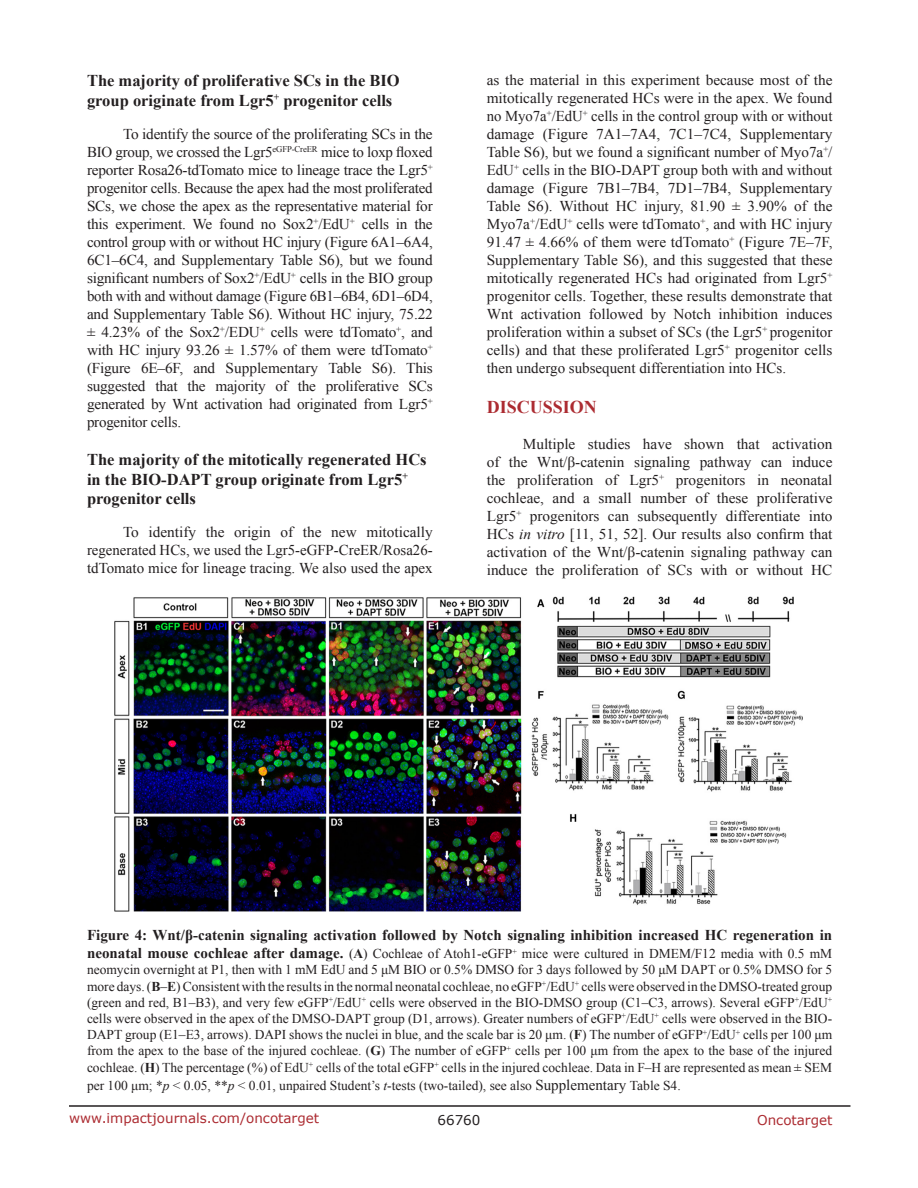
<style>
.page{position:relative;width:918px;height:1188px;background:#fff}
.page>*{position:absolute;margin:0;border:0;box-sizing:border-box;transform-origin:0 0}
.Heading{font:700 18px "Times New Roman";color:#ac2b31}
.SubHeading_middle{font:700 16.5px/19.8px "Times New Roman";color:#231f20}
.BodyText{font:15px/18px "Times New Roman";color:#231f20;text-align:justify}
.FigureText{font:700 15px "Times New Roman";color:#231f20}
.FigureText-2{font:13.5px/16.2px "Times New Roman";color:#231f20;text-align:justify}
.t1{font:13.5px "Verdana";color:#ac2b31}
.t2{font:13.5px "Verdana";color:#231f20}
.s1{font-style:italic}
.s2{font-weight:700;font-size:15px}
.s3{font-weight:700}
.s4{font-size:15px}
</style>
<div class="page">
<hr style="left:69px;top:1105px;width:781px;height:2px;background:#231f20">
<img style="left:114px;top:597px;width:689px;height:314px">
<p class="SubHeading_middle" style="left:87px;top:70px;width:314px">The majority of proliferative SCs in the BIO group originate from Lgr5<sup>+</sup> progenitor cells</p>
<p class="BodyText" style="left:87px;top:125px;width:347px;text-indent:36px">To identify the source of the proliferating SCs in the BIO group, we crossed the Lgr5<sup>eGFP-CreER</sup> mice to loxp floxed reporter Rosa26-tdTomato mice to lineage trace the Lgr5<sup>+ </sup>progenitor cells. Because the apex had the most proliferated SCs, we chose the apex as the representative material for this experiment. We found no Sox2<sup>+</sup>/EdU<sup>+</sup> cells in the control group with or without HC injury (Figure 6A1–6A4, 6C1–6C4, and Supplementary Table S6), but we found significant numbers of Sox2<sup>+</sup>/EdU<sup>+</sup> cells in the BIO group both with and without damage (Figure 6B1–6B4, 6D1–6D4, and Supplementary Table S6). Without HC injury, 75.22 ± 4.23% of the Sox2<sup>+</sup>/EDU<sup>+</sup> cells were tdTomato<sup>+</sup>, and with HC injury 93.26 ± 1.57% of them were tdTomato<sup>+ </sup>(Figure 6E–6F, and Supplementary Table S6). This suggested that the majority of the proliferative SCs generated by Wnt activation had originated from Lgr5<sup>+ </sup>progenitor cells.</p>
<p class="SubHeading_middle" style="left:87px;top:449px;width:341px">The majority of the mitotically regenerated HCs in the BIO-DAPT group originate from Lgr5<sup>+ </sup>progenitor cells</p>
<p class="BodyText" style="left:87px;top:523px;width:347px;text-indent:36px">To identify the origin of the new mitotically regenerated HCs, we used the Lgr5-eGFP-CreER/Rosa26- tdTomato mice for lineage tracing. We also used the apex</p>
<p class="BodyText" style="left:487px;top:71px;width:347px">as the material in this experiment because most of the mitotically regenerated HCs were in the apex. We found no Myo7a<sup>+</sup>/EdU<sup>+</sup> cells in the control group with or without damage (Figure 7A1–7A4, 7C1–7C4, Supplementary Table S6), but we found a significant number of Myo7a<sup>+</sup>/ EdU<sup>+</sup> cells in the BIO-DAPT group both with and without damage (Figure 7B1–7B4, 7D1–7B4, Supplementary Table S6). Without HC injury, 81.90 ± 3.90% of the Myo7a<sup>+</sup>/EdU<sup>+</sup> cells were tdTomato<sup>+</sup>, and with HC injury 91.47 ± 4.66% of them were tdTomato<sup>+</sup> (Figure 7E–7F, Supplementary Table S6), and this suggested that these mitotically regenerated HCs had originated from Lgr5<sup>+ </sup>progenitor cells. Together, these results demonstrate that Wnt activation followed by Notch inhibition induces proliferation within a subset of SCs (the Lgr5<sup>+</sup> progenitor cells) and that these proliferated Lgr5<sup>+</sup> progenitor cells then undergo subsequent differentiation into HCs.</p>
<p class="Heading" style="left:487px;top:395px;width:112px">DISCUSSION</p>
<p class="BodyText" style="left:487px;top:435px;width:347px;text-indent:36px">Multiple studies have shown that activation of the Wnt/β-catenin signaling pathway can induce the proliferation of Lgr5<sup>+</sup> progenitors in neonatal cochleae, and a small number of these proliferative Lgr5<sup>+</sup> progenitors can subsequently differentiate into HCs <span class="s1">in vitro</span> [11, 51, 52]. Our results also confirm that activation of the Wnt/β-catenin signaling pathway can induce the proliferation of SCs with or without HC</p>
<p class="FigureText" style="left:87px;top:925px;width:747px">Figure 4: Wnt/β-catenin signaling activation followed by Notch signaling inhibition increased HC regeneration in</p>
<p class="FigureText-2" style="left:87px;top:945px;width:747px"><span class="s2">neonatal mouse cochleae after damage.</span> (<span class="s3">A</span>) Cochleae of Atoh1-eGFP<sup>+</sup> mice were cultured in DMEM/F12 media with 0.5 mM neomycin overnight at P1, then with 1 mM EdU and 5 μM BIO or 0.5% DMSO for 3 days followed by 50 μM DAPT or 0.5% DMSO for 5 more days. (<span class="s3">B</span>–<span class="s3">E</span>) Consistent with the results in the normal neonatal cochleae, no eGFP<sup>+</sup>/EdU<sup>+</sup> cells were observed in the DMSO-treated group (green and red, B1–B3), and very few eGFP<sup>+</sup>/EdU<sup>+</sup> cells were observed in the BIO-DMSO group (C1–C3, arrows). Several eGFP<sup>+</sup>/EdU<sup>+ </sup>cells were observed in the apex of the DMSO-DAPT group (D1, arrows). Greater numbers of eGFP<sup>+</sup>/EdU<sup>+</sup> cells were observed in the BIO-DAPT group (E1–E3, arrows). DAPI shows the nuclei in blue, and the scale bar is 20 μm. (<span class="s3">F</span>) The number of eGFP<sup>+</sup>/EdU<sup>+</sup> cells per 100 μm from the apex to the base of the injured cochleae. (<span class="s3">G</span>) The number of eGFP<sup>+</sup> cells per 100 μm from the apex to the base of the injured cochleae. (<span class="s3">H</span>) The percentage (%) of EdU<sup>+</sup> cells of the total eGFP<sup>+</sup> cells in the injured cochleae. Data in F–H are represented as mean ± SEM</p>
<p class="FigureText-2" style="left:87px;top:1077px;width:595px">per 100 μm; *<span class="s1">p</span> &lt; 0.05, **<span class="s1">p</span> &lt; 0.01, unpaired Student’s <span class="s1">t</span>-tests (two-tailed), see also <span class="s4">Supplementary</span> Table S4.</p>
<p class="t1" style="left:69px;top:1109px;width:252px">www.impactjournals.com/oncotarget</p>
<p class="t2" style="left:438px;top:1111px;width:44px">66760</p>
<p class="t1" style="left:757px;top:1111px;width:77px">Oncotarget</p>
</div>
